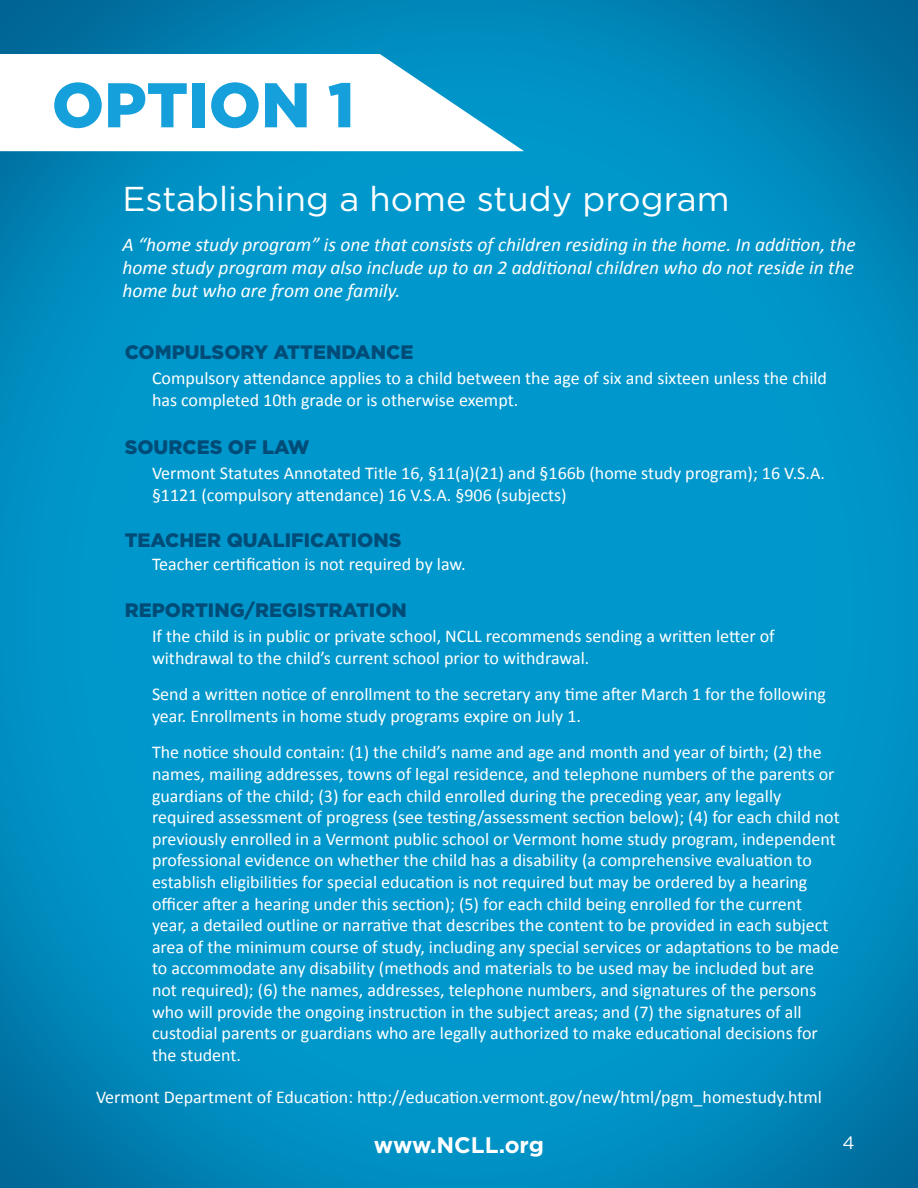
<style>
.page{position:relative;width:918px;height:1188px;background:#fff}
.page>*{position:absolute;margin:0;border:0;box-sizing:border-box;transform-origin:0 0}
.t1{font:900 63px "Gotham HTF";color:#15a0db}
.t2{font:34.5px "Gotham HTF";color:#fff}
.t3{font:700 22.5px "Gotham HTF";color:#fff}
.t4{font:italic 19.5px/23.4px "Calibri";color:#fff;text-align:justify}
.t5{font:900 19.5px "Gotham HTF";color:#004c78}
.t6{font:18px "Calibri";color:#fff}
.t7{font:18px "Gotham HTF";color:#fff}
</style>
<div class="page">
<img style="left:0;top:0;width:918px;height:1188px">
<svg style="left:0;top:54px;width:524px;height:97px"></svg>
<p class="t1" style="left:52px;top:69px;width:304px">OPTION 1</p>
<p class="t2" style="left:122px;top:179px;width:609px">Establishing a home study program</p>
<p class="t4" style="left:122px;top:231px;width:735px">A “home study program” is one that consists of children residing in the home. In addition, the home study program may also include up to an 2 additional children who do not reside in the home but who are from one family.</p>
<p class="t5" style="left:125px;top:341px;width:290px">COMPULSORY ATTENDANCE</p>
<p class="t6" style="left:152px;top:367px;width:677px">Compulsory attendance applies to a child between the age of six and sixteen unless the child</p>
<p class="t6" style="left:152px;top:388px;width:368px">has completed 10th grade or is otherwise exempt.</p>
<p class="t5" style="left:125px;top:436px;width:186px">SOURCES OF LAW</p>
<p class="t6" style="left:152px;top:462px;width:675px">Vermont Statutes Annotated Title 16, §11(a)(21) and §166b (home study program); 16 V.S.A.</p>
<p class="t6" style="left:152px;top:484px;width:416px">§1121 (compulsory attendance) 16 V.S.A. §906 (subjects)</p>
<p class="t5" style="left:125px;top:529px;width:278px">TEACHER QUALIFICATIONS</p>
<p class="t6" style="left:152px;top:553px;width:315px">Teacher certification is not required by law.</p>
<p class="t5" style="left:125px;top:599px;width:284px">REPORTING/REGISTRATION</p>
<p class="t6" style="left:152px;top:625px;width:624px">If the child is in public or private school, NCLL recommends sending a written letter of</p>
<p class="t6" style="left:152px;top:646px;width:439px">withdrawal to the child’s current school prior to withdrawal.</p>
<p class="t6" style="left:152px;top:683px;width:675px">Send a written notice of enrollment to the secretary any time after March 1 for the following</p>
<p class="t6" style="left:152px;top:705px;width:431px">year. Enrollments in home study programs expire on July 1.</p>
<p class="t6" style="left:152px;top:741px;width:671px">The notice should contain: (1) the child’s name and age and month and year of birth; (2) the</p>
<p class="t6" style="left:152px;top:763px;width:684px">names, mailing addresses, towns of legal residence, and telephone numbers of the parents or</p>
<p class="t6" style="left:152px;top:784px;width:631px">guardians of the child; (3) for each child enrolled during the preceding year, any legally</p>
<p class="t6" style="left:152px;top:806px;width:689px">required assessment of progress (see testing/assessment section below); (4) for each child not</p>
<p class="t6" style="left:152px;top:828px;width:685px">previously enrolled in a Vermont public school or Vermont home study program, independent</p>
<p class="t6" style="left:152px;top:849px;width:661px">professional evidence on whether the child has a disability (a comprehensive evaluation to</p>
<p class="t6" style="left:152px;top:871px;width:657px">establish eligibilities for special education is not required but may be ordered by a hearing</p>
<p class="t6" style="left:152px;top:892px;width:652px">officer after a hearing under this section); (5) for each child being enrolled for the current</p>
<p class="t6" style="left:152px;top:914px;width:678px">year, a detailed outline or narrative that describes the content to be provided in each subject</p>
<p class="t6" style="left:152px;top:936px;width:689px">area of the minimum course of study, including any special services or adaptations to be made</p>
<p class="t6" style="left:152px;top:957px;width:664px">to accommodate any disability (methods and materials to be used may be included but are</p>
<p class="t6" style="left:152px;top:979px;width:666px">not required); (6) the names, addresses, telephone numbers, and signatures of the persons</p>
<p class="t6" style="left:152px;top:1000px;width:651px">who will provide the ongoing instruction in the subject areas; and (7) the signatures of all</p>
<p class="t6" style="left:152px;top:1022px;width:667px">custodial parents or guardians who are legally authorized to make educational decisions for</p>
<p class="t6" style="left:152px;top:1044px;width:91px">the student.</p>
<p class="t6" style="left:96px;top:1086px;width:727px">Vermont Department of Education: http://education.vermont.gov/new/html/pgm_homestudy.html</p>
<p class="t3" style="left:374px;top:1132px;width:172px">www.NCLL.org</p>
<p class="t7" style="left:842px;top:1133px;width:14px">4</p>
</div>
